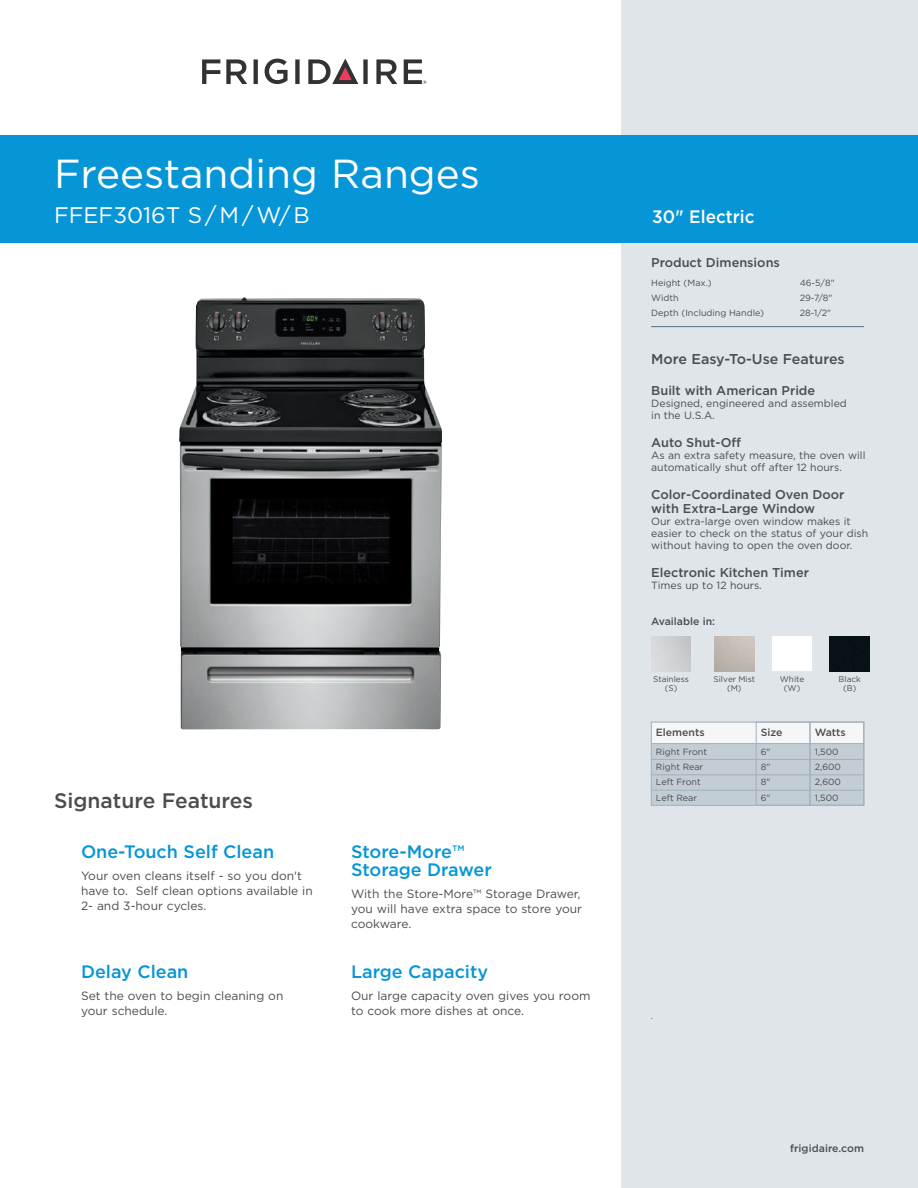
<style>
.page{position:relative;width:918px;height:1188px;background:#fff}
.page>*{position:absolute;margin:0;border:0;box-sizing:border-box;transform-origin:0 0}
.t1{font:40.5px "Gotham";color:#fff}
.t2{font:22.5px "Gotham";color:#fff}
.t3{font:500 21px "Gotham";color:#4b4c4d}
.t4{font:500 18px/18px "Gotham";color:#0696d7}
.t5{font:500 18px "Gotham";color:#fff;scale:.95 1}
.t6{font:500 14.25px "Gotham";color:#4b4c4d}
.t7{font:500 12.75px/14.2px "Gotham";color:#4b4c4d}
.t8{font:12px/15px "Gotham";color:#4b4c4d}
.t9{font:10.5px/12px "Gotham";color:#4b4c4d}
.t10{font:500 10.5px "Gotham";color:#4b4c4d}
.t11{font:9px/15.3px "Gotham";color:#4b4c4d}
.t12{font:8.25px/9px "Gotham";color:#4b4c4d;text-align:center}
.t13{font:italic 8.25px "Gotham";color:#4b4c4d}
</style>
<div class="page">
<div style="left:621px;top:0;width:297px;height:1188px;background:#dfe5e9"></div>
<svg style="left:265px;top:59px;width:23px;height:25px"></svg>
<svg style="left:202px;top:59px;width:18px;height:25px"></svg>
<svg style="left:226px;top:59px;width:21px;height:25px"></svg>
<svg style="left:254px;top:59px;width:4px;height:25px"></svg>
<svg style="left:295px;top:59px;width:5px;height:25px"></svg>
<svg style="left:376px;top:59px;width:21px;height:25px"></svg>
<svg style="left:308px;top:59px;width:60px;height:25px"></svg>
<svg style="left:404px;top:59px;width:23px;height:25px"></svg>
<div style="left:0;top:135px;width:918px;height:108px;background:#0696d7"></div>
<hr style="left:651px;top:326px;width:213px;height:1px;background:#5b6f7b">
<img style="left:179px;top:297px;width:263px;height:432px">
<div style="left:651px;top:722px;width:213px;height:83px;background:#c3cdd4"></div>
<div style="left:651px;top:722px;width:212px;height:22px;background:#f4f6f7"></div>
<hr style="left:651px;top:743px;width:212px;height:1px;background:#a2b1bb">
<hr style="left:651px;top:759px;width:212px;height:1px;background:#a2b1bb">
<hr style="left:651px;top:775px;width:212px;height:1px;background:#a2b1bb">
<hr style="left:651px;top:790px;width:212px;height:1px;background:#a2b1bb">
<div style="left:651px;top:722px;width:213px;height:83px;border:1px solid #a2b1bb"></div>
<div style="left:810px;top:722px;width:54px;height:83px;border:1px solid #a2b1bb"></div>
<div style="left:756px;top:722px;width:54px;height:83px;border:1px solid #a2b1bb"></div>
<div style="left:772px;top:637px;width:40px;height:34px;background:#fff"></div>
<img style="left:830px;top:637px;width:40px;height:34px">
<h1 class="t1" style="left:54px;top:147px;width:428px">Freestanding Ranges</h1>
<h2 class="t2" style="left:54px;top:201px;width:257px">FFEF3016T S / M / W/ B</h2>
<h1 class="t1" style="left:54px;top:147px;width:342px">Drop-In Cooktop</h1>
<h2 class="t2" style="left:69px;top:201px;width:48px">P C</h2>
<h2 class="t2" style="left:145px;top:201px;width:67px">85K S</h2>
<h3 class="t5" style="left:648px;top:205px;width:109px">30" Electric</h3>
<h3 class="t5" style="left:652px;top:205px;width:109px">30" Electric</h3>
<p class="t7" style="left:651px;top:255px;width:130px">Product Dimensions</p>
<p class="t11" style="left:651px;top:275px;width:62px">Height (Max.)</p>
<p class="t11" style="left:800px;top:275px;width:36px">46-5/8"</p>
<p class="t11" style="left:651px;top:290px;width:29px">Width</p>
<p class="t11" style="left:800px;top:290px;width:34px">29-7/8"</p>
<p class="t11" style="left:651px;top:305px;width:114px">Depth (Including Handle)</p>
<p class="t11" style="left:800px;top:305px;width:33px">28-1/2"</p>
<p class="t6" style="left:651px;top:349px;width:195px">More Easy-To-Use Features</p>
<p class="t7" style="left:651px;top:384px;width:166px">Built with American Pride</p>
<p class="t9" style="left:651px;top:397px;width:197px">Designed, engineered and assembled in the U.S.A.</p>
<p class="t7" style="left:651px;top:435px;width:91px">Auto Shut-Off</p>
<p class="t9" style="left:651px;top:449px;width:216px">As an extra safety measure, the oven will automatically shut off after 12 hours.</p>
<p class="t7" style="left:651px;top:487px;width:195px">Color-Coordinated Oven Door with Extra-Large Window</p>
<p class="t9" style="left:651px;top:515px;width:218px">Our extra-large oven window makes it easier to check on the status of your dish without having to open the oven door.</p>
<p class="t7" style="left:651px;top:565px;width:159px">Electronic Kitchen Timer</p>
<p class="t9" style="left:651px;top:579px;width:112px">Times up to 12 hours.</p>
<p class="t10" style="left:651px;top:615px;width:65px">Available in:</p>
<h3 class="t3" style="left:54px;top:787px;width:201px">Signature Features</h3>
<h3 class="t4" style="left:81px;top:843px;width:195px">One-Touch Self Clean</h3>
<p class="t8" style="left:81px;top:868px;width:233px">Your oven cleans itself - so you don't have to. Self clean options available in<br>2- and 3-hour cycles.</p>
<h3 class="t4" style="left:81px;top:963px;width:109px">Delay Clean</h3>
<p class="t8" style="left:81px;top:988px;width:204px">Set the oven to begin cleaning on your schedule.</p>
<h3 class="t4" style="left:351px;top:843px;width:142px">Store-More™<br>Storage Drawer</h3>
<p class="t8" style="left:351px;top:886px;width:233px">With the Store-More™ Storage Drawer, you will have extra space to store your cookware.</p>
<h3 class="t4" style="left:351px;top:963px;width:139px">Large Capacity</h3>
<p class="t8" style="left:351px;top:988px;width:241px">Our large capacity oven gives you room to cook more dishes at once.</p>
<p class="t12" style="left:714px;top:674px;width:43px">Silver Mist (M)</p>
<p class="t12" style="left:839px;top:674px;width:24px">Black (B)</p>
<p class="t12" style="left:653px;top:675px;width:37px">Stainless (S)</p>
<p class="t12" style="left:780px;top:674px;width:26px">White (W)</p>
<p class="t10" style="left:656px;top:726px;width:50px">Elements</p>
<p class="t11" style="left:656px;top:744px;width:53px">Right Front<br>Right Rear<br>Left Front<br>Left Rear</p>
<p class="t10" style="left:761px;top:726px;width:23px">Size</p>
<p class="t11" style="left:761px;top:744px;width:11px;text-align:justify">6" 8" 8" 6"</p>
<p class="t10" style="left:815px;top:726px;width:32px">Watts</p>
<p class="t11" style="left:815px;top:744px;width:28px">1,500<br>2,600<br>2,600<br>1,500</p>
<p class="t13" style="left:651px;top:1011px;width:4px">.</p>
<p class="t10" style="left:790px;top:1141px;width:75px">frigidaire.com</p>
</div>
